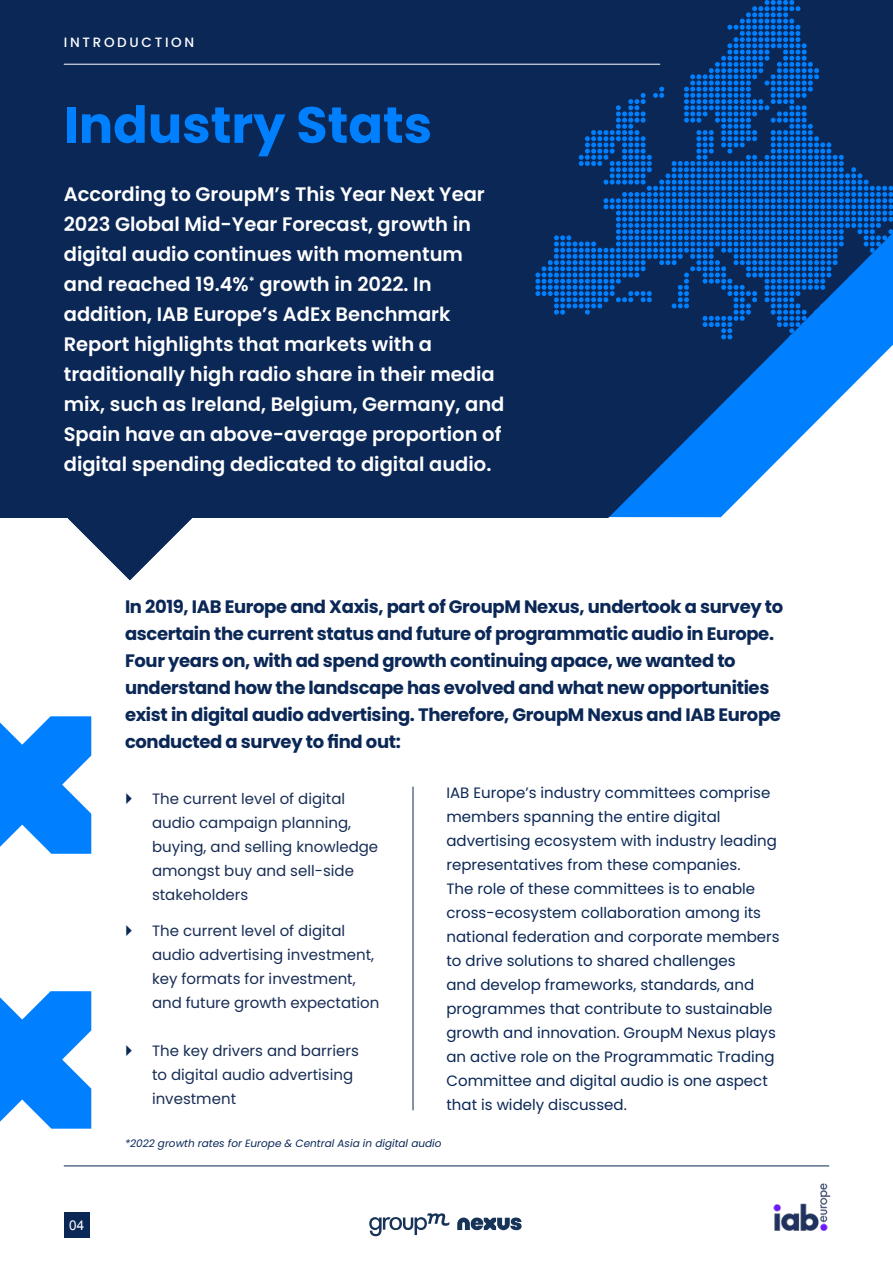
<style>
.page{position:relative;width:893px;height:1263px;background:#fff}
.page>*{position:absolute;margin:0;border:0;box-sizing:border-box;transform-origin:0 0}
.t1{font:700 51px "Poppins";color:#0080ff}
.t2{font:600 19.5px/30px "Poppins";color:#fff}
.t3{font:700 18px/27px "Poppins";letter-spacing:-.02em;color:#0a2756}
.t4{font:15px/24px "Poppins";color:#0a2756}
.t5{font:15px/24px "Poppins";color:#182d55}
.t6{font:500 13.5px "Poppins";letter-spacing:.2em;color:#fff}
.t7{font:13.5px "Arial";color:#fff}
.t8{font:italic 10.5px "Poppins";color:#0a2756}
</style>
<div class="page">
<img style="left:773px;top:1183px;width:58px;height:48px">
<svg style="left:369px;top:1213px;width:81px;height:23px"></svg>
<svg style="left:457px;top:1217px;width:65px;height:13px"></svg>
<div style="left:64px;top:1212px;width:26px;height:26px;background:#0a2756"></div>
<svg style="left:0;top:517px;width:348px;height:64px"></svg>
<svg style="left:0;top:0;width:886px;height:517px;fill:#0a2756"></svg>
<hr style="left:64px;top:64px;width:596px;height:1px;background:#fff">
<svg style="left:535px;top:0;width:358px;height:352px"></svg>
<svg style="left:0;top:716px;width:91px;height:413px"></svg>
<hr style="left:64px;top:1165px;width:765px;height:1px;background:#0a2756">
<hr style="left:413px;top:786px;width:1px;height:324px;background:#0a2756">
<p class="t6" style="left:64px;top:35px;width:132px">INTRODUCTION</p>
<h1 class="t1" style="left:64px;top:95px;width:370px">Industry Stats</h1>
<p class="t2" style="left:64px;top:180px;width:442px">According to GroupM’s This Year Next Year 2023 Global Mid-Year Forecast, growth in digital audio continues with momentum and reached 19.4%<sup>*</sup> growth in 2022. In addition, IAB Europe’s AdEx Benchmark Report highlights that markets with a traditionally high radio share in their media mix, such as Ireland, Belgium, Germany, and Spain have an above-average proportion of digital spending dedicated to digital audio.</p>
<p class="t7" style="left:69px;top:1216px;width:17px">04</p>
<p class="t3" style="left:125px;top:593px;width:660px">In 2019, IAB Europe and Xaxis, part of GroupM Nexus, undertook a survey to ascertain the current status and future of programmatic audio in Europe.<br>Four years on, with ad spend growth continuing apace, we wanted to understand how the landscape has evolved and what new opportunities exist in digital audio advertising. Therefore, GroupM Nexus and IAB Europe conducted a survey to find out:</p>
<p class="t4" style="left:446px;top:781px;width:335px">IAB Europe’s industry committees comprise members spanning the entire digital advertising ecosystem with industry leading representatives from these companies.<br>The role of these committees is to enable cross-ecosystem collaboration among its national federation and corporate members to drive solutions to shared challenges<br>and develop frameworks, standards, and programmes that contribute to sustainable growth and innovation. GroupM Nexus plays an active role on the Programmatic Trading Committee and digital audio is one aspect that is widely discussed.</p>
<p class="t8" style="left:125px;top:1137px;width:318px">*2022 growth rates for Europe &amp; Central Asia in digital audio</p>
<p class="t5" style="left:152px;top:786px;width:228px">The current level of digital audio campaign planning, buying, and selling knowledge amongst buy and sell-side stakeholders</p>
<p class="t5" style="left:152px;top:918px;width:229px">The current level of digital audio advertising investment, key formats for investment, and future growth expectation</p>
<p class="t5" style="left:152px;top:1038px;width:208px">The key drivers and barriers to digital audio advertising investment</p>
</div>
